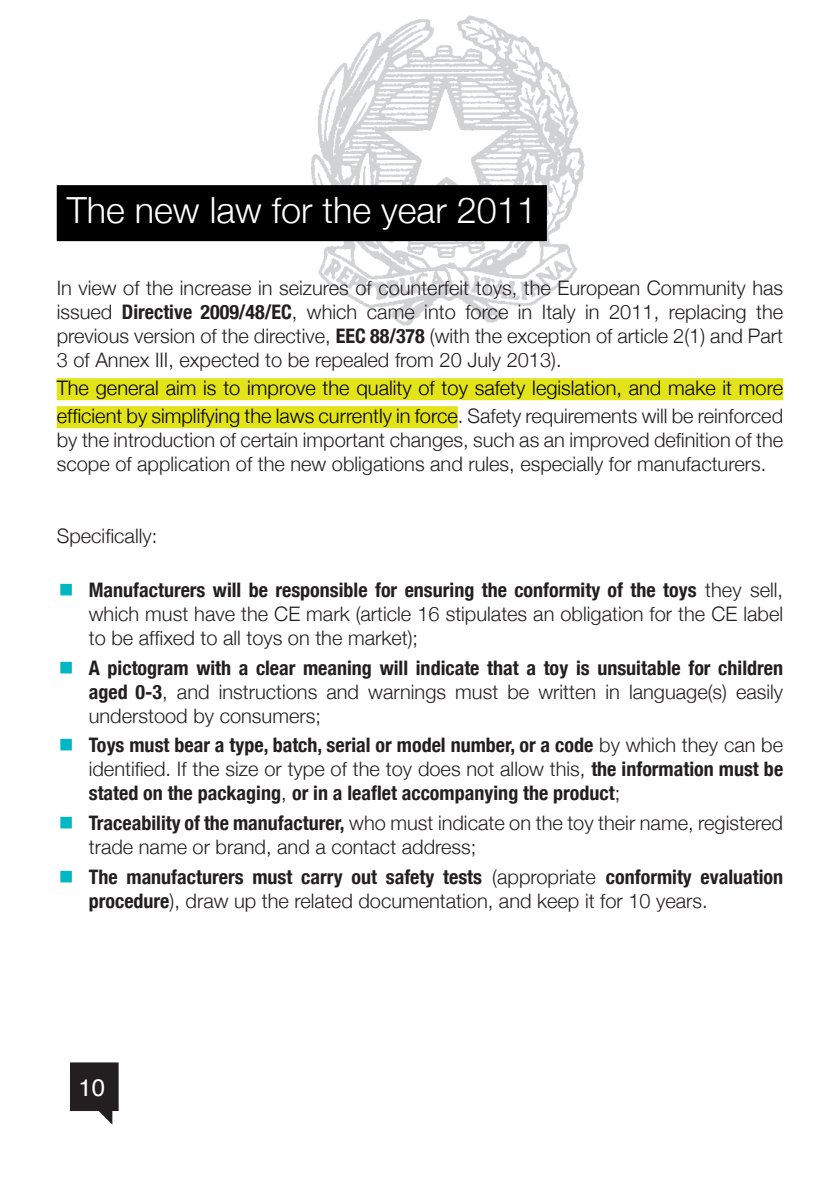
<style>
.page{position:relative;width:840px;height:1191px;background:#fff}
.page>*{position:absolute;margin:0;border:0;box-sizing:border-box;transform-origin:0 0}
.t1{font:300 36px "Helvetica Neue";color:#fff}
.t2{font:24px "Helvetica";color:#fff}
.t3{font:300 20px/24px "Helvetica Neue";color:#231f20;text-align:justify}
.t4{font:700 condensed 20px/24px "Helvetica Neue";color:#231f20;text-align:justify}
.t5{font:300 20px/28px "Helvetica Neue";color:#000}
.s1{font-weight:700;font-stretch:condensed}
.s2{color:#231f20}
.s3{color:#00b7c5}
.s4{font-weight:300;font-stretch:normal}
</style>
<div class="page">
<img style="left:288px;top:15px;width:297px;height:311px">
<svg style="left:70px;top:1062px;width:49px;height:62px"></svg>
<div style="left:57px;top:185px;width:489px;height:56px;background:#000"></div>
<div style="left:57px;top:378px;width:725px;height:22px;background:#e2e318"></div>
<div style="left:57px;top:406px;width:400px;height:22px;background:#e2e318"></div>
<h1 class="t1" style="left:67px;top:188px;width:471px">The new law for the year 2011</h1>
<p class="t3" style="left:57px;top:276px;width:727px">In view of the increase in seizures of counterfeit toys, the European Community has issued <span class="s1">Directive 2009/48/EC</span>, which came into force in Italy in 2011, replacing the previous version of the directive, <span class="s1">EEC 88/378</span> (with the exception of article 2(1) and Part 3 of Annex III, expected to be repealed from 20 July 2013).</p>
<p class="t5" style="left:57px;top:374px;width:727px">The general aim is to improve the quality of toy safety legislation, and make it more efficient by simplifying the laws currently in force<span class="s2">. Safety requirements will be reinforced</span></p>
<p class="t3" style="left:57px;top:428px;width:727px">by the introduction of certain important changes, such as an improved definition of the scope of application of the new obligations and rules, especially for manufacturers.</p>
<p class="t3" style="left:57px;top:524px;width:102px">Specifically:</p>
<p class="t3" style="left:89px;top:577px;width:695px;text-indent:-30px"><span class="s3">■</span> <span class="s1">Manufacturers will be responsible for ensuring the conformity of the toys</span> they sell, which must have the CE mark (article 16 stipulates an obligation for the CE label to be affixed to all toys on the market);</p>
<p class="t3" style="left:89px;top:655px;width:695px;text-indent:-30px"><span class="s3">■</span> <span class="s1">A pictogram with a clear meaning will indicate that a toy is unsuitable for children aged 0-3</span>, and instructions and warnings must be written in language(s) easily understood by consumers;</p>
<p class="t4" style="left:89px;top:733px;width:695px;text-indent:-30px"><span class="s3">■</span> Toys must bear a type, batch, serial or model number, or a code <span class="s4">by which they can be identified. If the size or type of the toy does not allow this,</span> the information must be stated on the packaging<span class="s4">,</span> or in a leaflet accompanying the product<span class="s4">;</span></p>
<p class="t3" style="left:89px;top:810px;width:695px;text-indent:-30px"><span class="s3">■</span> <span class="s1">Traceability of the manufacturer,</span> who must indicate on the toy their name, registered trade name or brand, and a contact address;</p>
<p class="t4" style="left:89px;top:864px;width:695px;text-indent:-30px"><span class="s3">■</span> The manufacturers must carry out safety tests <span class="s4">(appropriate</span> conformity evaluation procedure<span class="s4">), draw up the related documentation, and keep it for 10 years.</span></p>
<p class="t2" style="left:78px;top:1068px;width:28px">10</p>
</div>
